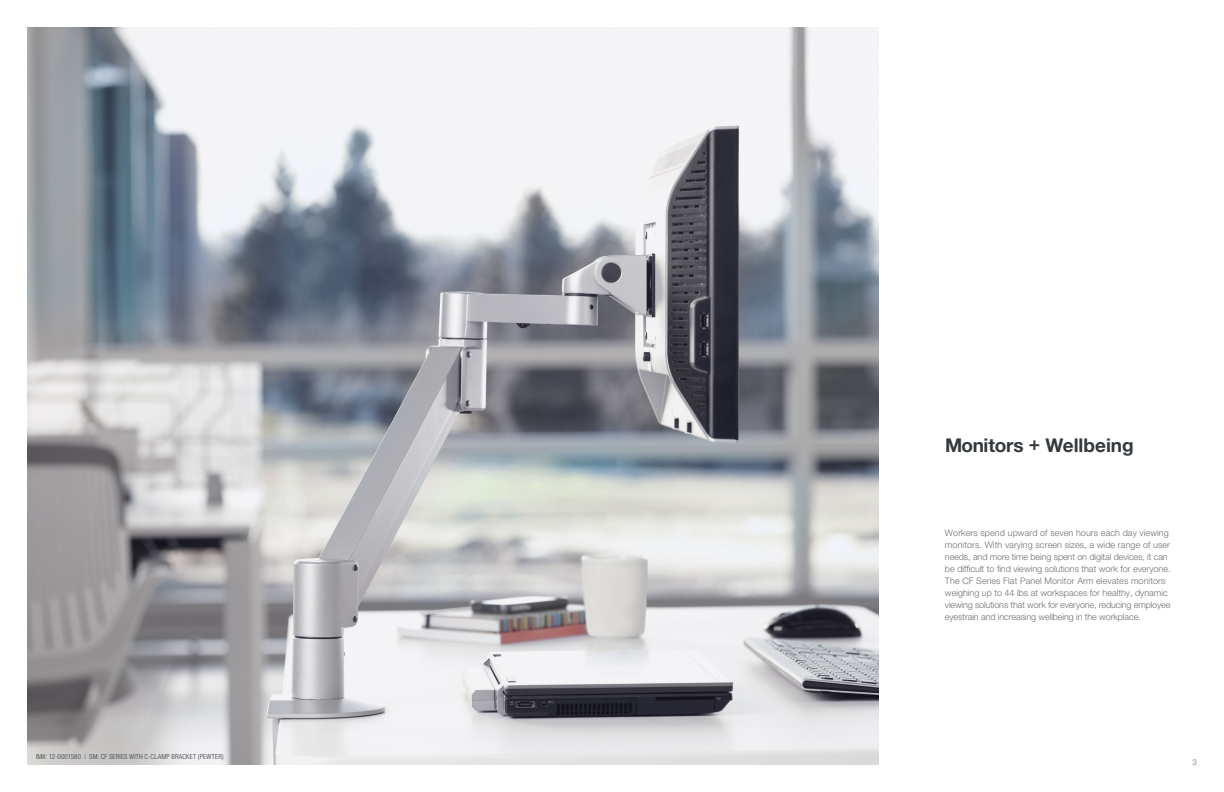
<style>
.page{position:relative;width:1224px;height:792px;background:#fff}
.page>*{position:absolute;margin:0;border:0;box-sizing:border-box;transform-origin:0 0}
.t1{font:700 19px "Helvetica Neue LT Pro";color:#33393d}
.t2{font:300 9px/12px "Helvetica Neue LT Pro";color:#6c7070}
.t3{font:300 8px "Helvetica Neue LT Pro";color:#6c7070}
.t4{font:300 condensed 7px "Helvetica Neue LT Pro";letter-spacing:.025em;color:#33393d}
</style>
<div class="page">
<img style="left:27px;top:27px;width:851px;height:738px">
<p class="t4" style="left:36px;top:753px;width:189px">IM#: 12-0001580 | SM: CF SERIES WITH C-CLAMP BRACKET (PEWTER)</p>
<h1 class="t1" style="left:945px;top:433px;width:190px">Monitors + Wellbeing</h1>
<p class="t2" style="left:945px;top:526px;width:227px">Workers spend upward of seven hours each day viewing monitors. With varying screen sizes, a wide range of user needs, and more time being spent on digital devices, it can be difficult to find viewing solutions that work for everyone.<br>The CF Series Flat Panel Monitor Arm elevates monitors weighing up to 44 lbs at workspaces for healthy, dynamic viewing solutions that work for everyone, reducing employee eyestrain and increasing wellbeing in the workplace.</p>
<p class="t3" style="left:1193px;top:757px;width:6px">3</p>
</div>
